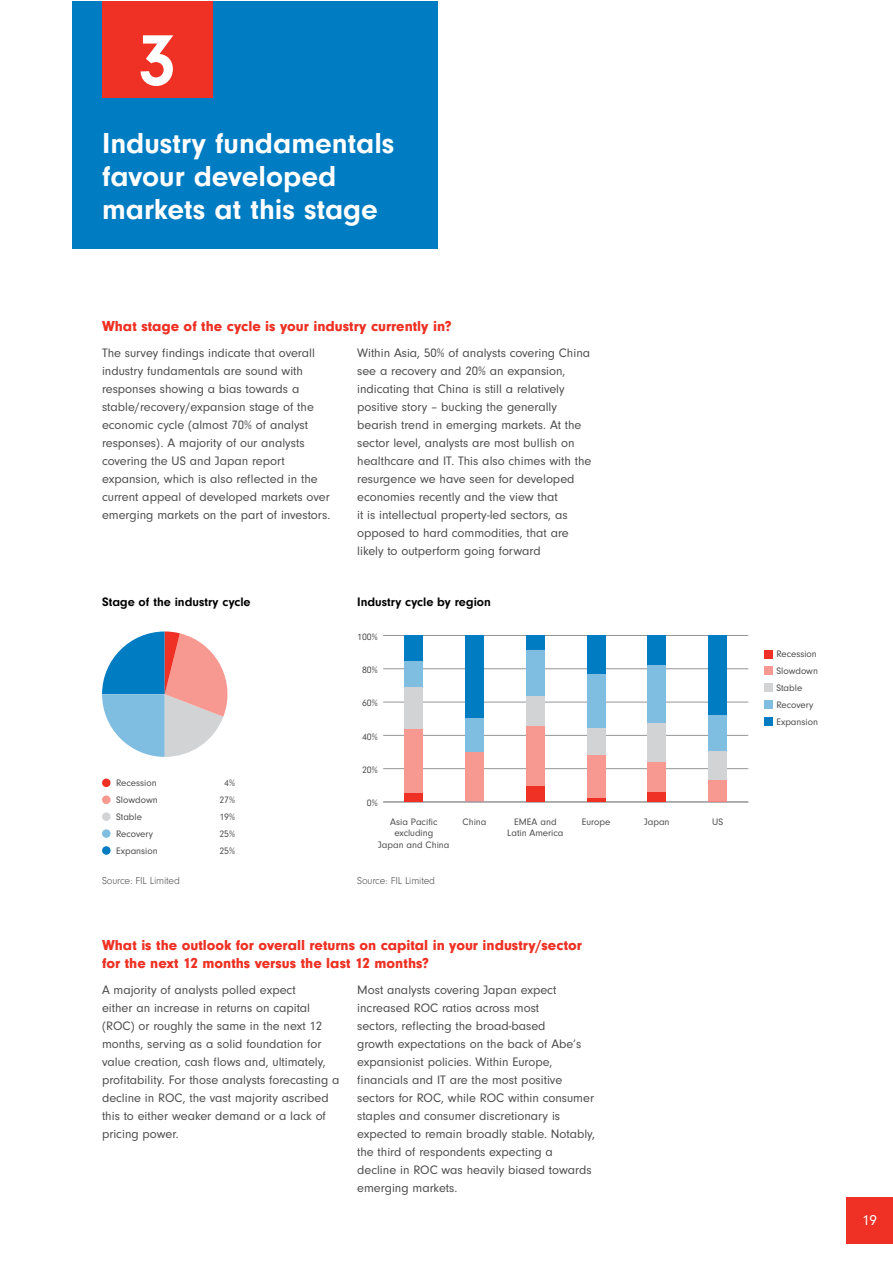
<style>
.page{position:relative;width:893px;height:1263px;background:#fff}
.page>*{position:absolute;margin:0;border:0;box-sizing:border-box;transform-origin:0 0}
.t1{font:700 75px "Neuzeit Gro";color:#fff}
.t2{font:700 30px/33px "Neuzeit Gro";color:#fff}
.t3{font:900 15px/18px "Neuzeit Gro";color:#ee3124}
.t4{font:15px "Neuzeit Gro";color:#fff}
.t5{font:12.75px/18px "Neuzeit Gro";color:#4d4d4f}
.t6{font:700 12.75px "Neuzeit Gro";color:#000}
.t7{font:300 10.5px "Neuzeit Gro";letter-spacing:-.01em;color:#4d4d4f}
.t8{font:9.75px/17px "Neuzeit Gro";color:#4d4d4f;text-align:center}
</style>
<div class="page">
<div style="left:846px;top:1197px;width:46px;height:47px;background:#ee3124"></div>
<div style="left:72px;top:1px;width:366px;height:248px;background:#007cc3"></div>
<div style="left:102px;top:1px;width:111px;height:97px;background:#ee3124"></div>
<svg style="left:102px;top:631px;width:126px;height:126px"></svg>
<div style="left:102px;top:778px;width:9px;height:9px;background:#ee3124;border-radius:50%"></div>
<div style="left:102px;top:795px;width:9px;height:9px;background:#f79891;border-radius:50%"></div>
<div style="left:102px;top:812px;width:9px;height:9px;background:#d1d3d4;border-radius:50%"></div>
<div style="left:102px;top:829px;width:9px;height:9px;background:#80bee1;border-radius:50%"></div>
<div style="left:102px;top:846px;width:9px;height:9px;background:#007cc3;border-radius:50%"></div>
<hr style="left:383px;top:802px;width:365px;height:1px;background:#939598">
<hr style="left:383px;top:768px;width:365px;height:1px;background:#939598">
<hr style="left:383px;top:735px;width:365px;height:1px;background:#939598">
<hr style="left:383px;top:702px;width:365px;height:1px;background:#939598">
<hr style="left:383px;top:668px;width:365px;height:1px;background:#939598">
<hr style="left:383px;top:635px;width:365px;height:1px;background:#939598">
<div style="left:405px;top:635px;width:18px;height:26px;background:#007cc3"></div>
<div style="left:465px;top:635px;width:19px;height:84px;background:#007cc3"></div>
<div style="left:526px;top:635px;width:18px;height:16px;background:#007cc3"></div>
<div style="left:587px;top:635px;width:18px;height:39px;background:#007cc3"></div>
<div style="left:648px;top:635px;width:18px;height:30px;background:#007cc3"></div>
<div style="left:708px;top:635px;width:19px;height:80px;background:#007cc3"></div>
<div style="left:405px;top:661px;width:18px;height:26px;background:#80bee1"></div>
<div style="left:465px;top:719px;width:19px;height:33px;background:#80bee1"></div>
<div style="left:526px;top:651px;width:18px;height:45px;background:#80bee1"></div>
<div style="left:587px;top:674px;width:18px;height:54px;background:#80bee1"></div>
<div style="left:648px;top:665px;width:18px;height:59px;background:#80bee1"></div>
<div style="left:708px;top:715px;width:19px;height:36px;background:#80bee1"></div>
<div style="left:405px;top:687px;width:18px;height:42px;background:#d1d3d4"></div>
<div style="left:526px;top:696px;width:18px;height:30px;background:#d1d3d4"></div>
<div style="left:587px;top:728px;width:18px;height:27px;background:#d1d3d4"></div>
<div style="left:648px;top:724px;width:18px;height:39px;background:#d1d3d4"></div>
<div style="left:708px;top:751px;width:19px;height:29px;background:#d1d3d4"></div>
<div style="left:405px;top:729px;width:18px;height:64px;background:#f79891"></div>
<div style="left:465px;top:752px;width:19px;height:50px;background:#f79891"></div>
<div style="left:526px;top:726px;width:18px;height:61px;background:#f79891"></div>
<div style="left:587px;top:755px;width:18px;height:43px;background:#f79891"></div>
<div style="left:648px;top:763px;width:18px;height:29px;background:#f79891"></div>
<div style="left:708px;top:780px;width:19px;height:22px;background:#f79891"></div>
<div style="left:405px;top:793px;width:18px;height:9px;background:#ee3124"></div>
<div style="left:526px;top:787px;width:18px;height:15px;background:#ee3124"></div>
<hr style="left:587px;top:798px;width:18px;height:4px;background:#ee3124">
<div style="left:648px;top:792px;width:18px;height:10px;background:#ee3124"></div>
<div style="left:764px;top:650px;width:9px;height:8px;background:#ee3124"></div>
<div style="left:764px;top:667px;width:9px;height:8px;background:#f79891"></div>
<div style="left:764px;top:684px;width:9px;height:8px;background:#d1d3d4"></div>
<div style="left:764px;top:700px;width:9px;height:9px;background:#80bee1"></div>
<div style="left:764px;top:717px;width:9px;height:9px;background:#007cc3"></div>
<h1 class="t1" style="left:139px;top:18px;width:39px">3</h1>
<h2 class="t2" style="left:102px;top:127px;width:294px">Industry fundamentals favour developed markets at this stage</h2>
<p class="t3" style="left:102px;top:317px;width:351px">What stage of the cycle is your industry currently in?</p>
<p class="t5" style="left:102px;top:344px;width:230px">The survey findings indicate that overall industry fundamentals are sound with responses showing a bias towards a stable/recovery/expansion stage of the economic cycle (almost 70% of analyst responses). A majority of our analysts covering the US and Japan report expansion, which is also reflected in the current appeal of developed markets over emerging markets on the part of investors.</p>
<p class="t5" style="left:357px;top:344px;width:236px">Within Asia, 50% of analysts covering China see a recovery and 20% an expansion, indicating that China is still a relatively positive story – bucking the generally bearish trend in emerging markets. At the sector level, analysts are most bullish on healthcare and IT. This also chimes with the resurgence we have seen for developed economies recently and the view that<br>it is intellectual property-led sectors, as opposed to hard commodities, that are likely to outperform going forward</p>
<p class="t6" style="left:102px;top:595px;width:150px">Stage of the industry cycle</p>
<p class="t8" style="left:116px;top:774px;width:42px">Recession</p>
<p class="t8" style="left:224px;top:774px;width:12px">4%</p>
<p class="t8" style="left:116px;top:791px;width:43px">Slowdown</p>
<p class="t8" style="left:219px;top:791px;width:17px">27%</p>
<p class="t8" style="left:116px;top:808px;width:27px">Stable</p>
<p class="t8" style="left:219px;top:808px;width:17px">19%</p>
<p class="t8" style="left:116px;top:825px;width:39px">Recovery</p>
<p class="t8" style="left:219px;top:825px;width:17px">25%</p>
<p class="t8" style="left:116px;top:842px;width:43px">Expansion</p>
<p class="t8" style="left:219px;top:842px;width:17px">25%</p>
<p class="t7" style="left:102px;top:875px;width:79px">Source: FIL Limited</p>
<p class="t6" style="left:357px;top:595px;width:135px">Industry cycle by region</p>
<p class="t8" style="left:357px;top:628px;width:22px">100%</p>
<p class="t8" style="left:362px;top:661px;width:17px">80%</p>
<p class="t8" style="left:362px;top:695px;width:17px">60%</p>
<p class="t8" style="left:362px;top:728px;width:17px">40%</p>
<p class="t8" style="left:362px;top:761px;width:17px">20%</p>
<p class="t8" style="left:367px;top:795px;width:12px">0%</p>
<p class="t8" style="left:390px;top:813px;width:49px">Asia Pacific</p>
<p class="t8" style="left:463px;top:813px;width:25px">China</p>
<p class="t8" style="left:378px;top:827px;width:73px;line-height:11.7px">excluding<br>Japan and China</p>
<p class="t7" style="left:357px;top:875px;width:79px">Source: FIL Limited</p>
<p class="t8" style="left:514px;top:813px;width:44px">EMEA and</p>
<p class="t8" style="left:582px;top:813px;width:30px">Europe</p>
<p class="t8" style="left:644px;top:813px;width:27px">Japan</p>
<p class="t8" style="left:712px;top:813px;width:13px">US</p>
<p class="t8" style="left:507px;top:825px;width:58px">Latin America</p>
<p class="t3" style="left:102px;top:936px;width:481px">What is the outlook for overall returns on capital in your industry/sector for the next 12 months versus the last 12 months?</p>
<p class="t5" style="left:102px;top:981px;width:239px">A majority of analysts polled expect<br>either an increase in returns on capital (ROC) or roughly the same in the next 12 months, serving as a solid foundation for value creation, cash flows and, ultimately, profitability. For those analysts forecasting a decline in ROC, the vast majority ascribed this to either weaker demand or a lack of pricing power.</p>
<p class="t5" style="left:357px;top:981px;width:239px">Most analysts covering Japan expect increased ROC ratios across most<br>sectors, reflecting the broad-based<br>growth expectations on the back of Abe’s expansionist policies. Within Europe, financials and IT are the most positive sectors for ROC, while ROC within consumer staples and consumer discretionary is expected to remain broadly stable. Notably, the third of respondents expecting a decline in ROC was heavily biased towards emerging markets.</p>
<p class="t8" style="left:776px;top:646px;width:43px;text-align:left">Recession<br>Slowdown<br>Stable<br>Recovery<br>Expansion</p>
<p class="t4" style="left:862px;top:1212px;width:16px">19</p>
</div>
